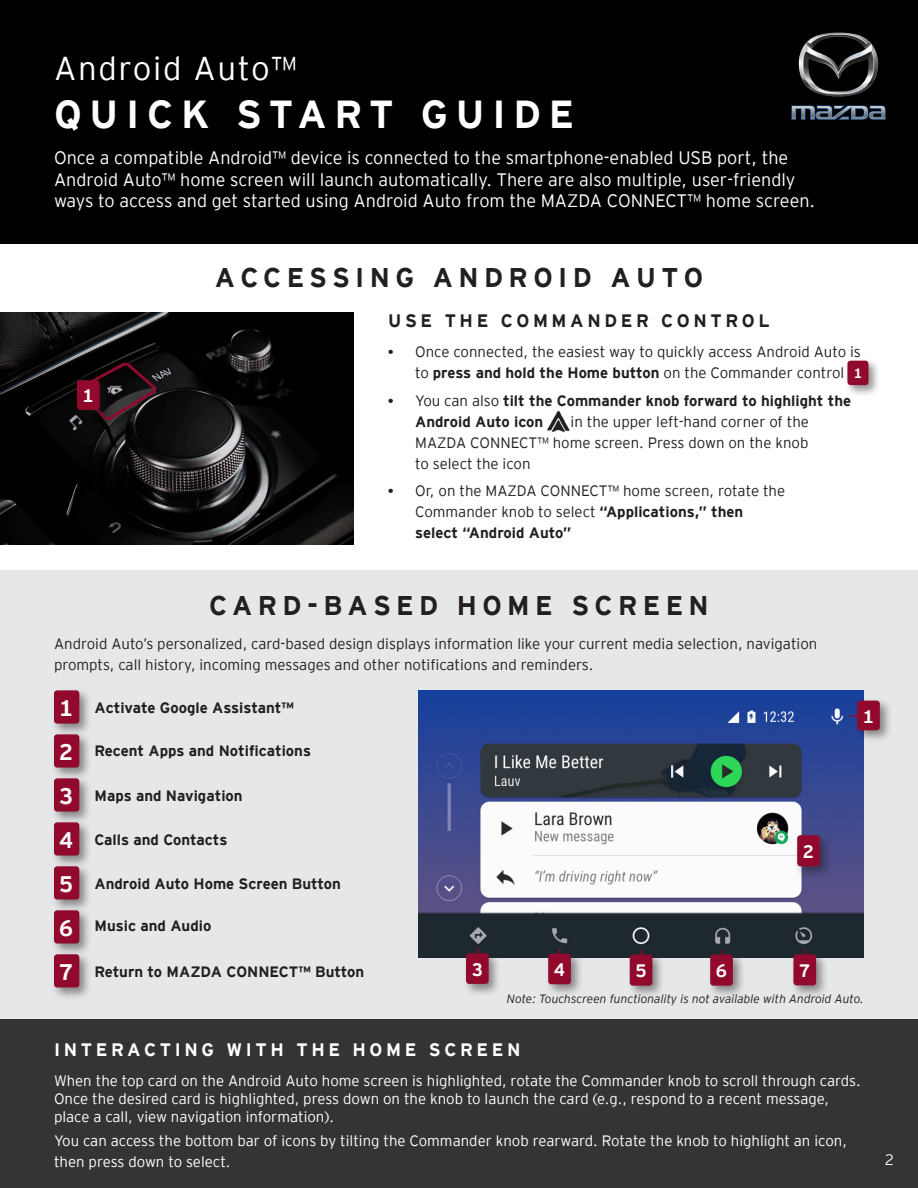
<style>
.page{position:relative;width:918px;height:1188px;background:#fff}
.page>*{position:absolute;margin:0;border:0;box-sizing:border-box;transform-origin:0 0}
.t1{font:700 39px "Interstate Mazda";letter-spacing:.2em;color:#fff}
.t2{font:300 33px "Interstate Mazda";letter-spacing:.05em;color:#fff}
.Heading{font:700 27px "Interstate Mazda";letter-spacing:.2em;color:#231f20}
.Larger_Subheading{font:700 22.5px "Interstate Mazda";color:#fff}
.Intro_paragraph_body{font:300 18px/21.6px "Interstate Mazda";color:#fff}
.Subheading{font:700 18px "Interstate Mazda";letter-spacing:.2em;color:#fff}
.Subheading-2{font:700 18px "Interstate Mazda";letter-spacing:.2em;color:#231f20}
.Larger_Subheading-2{font:700 18px "Interstate Mazda";color:#fff}
.Body_Copy{font:300 15px/21px "Interstate Mazda";color:#231f20}
.Body_Copy-2{font:300 15px/18px "Interstate Mazda";color:#fff}
.Body_Copy-3{font:700 15px/21px "Interstate Mazda";color:#231f20}
.Body_Copy-4{font:700 13.5px "Interstate Mazda";color:#fff}
.Body_Copy-5{font:italic 300 12px "Interstate Mazda";color:#231f20}
.s1{font-family:"Arial";font-weight:700}
.s2{font-weight:700}
.s3{font-family:"Arial"}
.s4{font-weight:300}
</style>
<div class="page">
<div style="left:0;top:0;width:918px;height:244px;background:#000"></div>
<img style="left:791px;top:32px;width:95px;height:88px">
<div style="left:0;top:570px;width:918px;height:449px;background:#e6e7e9"></div>
<div style="left:0;top:1019px;width:918px;height:169px;background:#343434"></div>
<div style="left:50px;top:687px;width:42px;height:50px;background:#231f20;opacity:.5"></div>
<div style="left:54px;top:690px;width:25px;height:34px;background:#910a2d;border-radius:3px"></div>
<div style="left:50px;top:731px;width:42px;height:49px;background:#231f20;opacity:.5"></div>
<div style="left:54px;top:734px;width:25px;height:34px;background:#910a2d;border-radius:3px"></div>
<div style="left:50px;top:775px;width:42px;height:49px;background:#231f20;opacity:.5"></div>
<div style="left:54px;top:778px;width:25px;height:34px;background:#910a2d;border-radius:3px"></div>
<img style="left:419px;top:691px;width:445px;height:267px">
<div style="left:50px;top:819px;width:42px;height:49px;background:#231f20;opacity:.5"></div>
<div style="left:54px;top:822px;width:25px;height:34px;background:#910a2d;border-radius:3px"></div>
<div style="left:50px;top:863px;width:42px;height:49px;background:#231f20;opacity:.5"></div>
<div style="left:54px;top:866px;width:25px;height:34px;background:#910a2d;border-radius:3px"></div>
<div style="left:50px;top:907px;width:42px;height:49px;background:#231f20;opacity:.5"></div>
<div style="left:54px;top:910px;width:25px;height:34px;background:#910a2d;border-radius:3px"></div>
<div style="left:50px;top:951px;width:42px;height:49px;background:#231f20;opacity:.5"></div>
<div style="left:54px;top:954px;width:25px;height:34px;background:#910a2d;border-radius:3px"></div>
<div style="left:853px;top:697px;width:40px;height:47px;background:#231f20;opacity:.5"></div>
<div style="left:857px;top:701px;width:23px;height:29px;background:#910a2d;border-radius:3px"></div>
<div style="left:793px;top:832px;width:40px;height:47px;background:#231f20;opacity:.5"></div>
<div style="left:797px;top:835px;width:23px;height:31px;background:#910a2d;border-radius:3px"></div>
<div style="left:544px;top:950px;width:40px;height:47px;background:#231f20;opacity:.5"></div>
<div style="left:548px;top:954px;width:23px;height:30px;background:#910a2d;border-radius:3px"></div>
<div style="left:790px;top:951px;width:39px;height:47px;background:#231f20;opacity:.5"></div>
<div style="left:793px;top:954px;width:23px;height:31px;background:#910a2d;border-radius:3px"></div>
<div style="left:706px;top:951px;width:40px;height:48px;background:#231f20;opacity:.5"></div>
<div style="left:710px;top:955px;width:23px;height:31px;background:#910a2d;border-radius:3px"></div>
<div style="left:626px;top:951px;width:39px;height:48px;background:#231f20;opacity:.5"></div>
<div style="left:630px;top:955px;width:22px;height:31px;background:#910a2d;border-radius:3px"></div>
<svg style="left:850px;top:715px;width:7px;height:2px"></svg>
<img style="left:547px;top:410px;width:23px;height:23px">
<div style="left:462px;top:950px;width:40px;height:47px;background:#231f20;opacity:.5"></div>
<div style="left:466px;top:953px;width:23px;height:31px;background:#910a2d;border-radius:3px"></div>
<div style="left:845px;top:358px;width:36px;height:40px;background:#231f20;opacity:.5"></div>
<div style="left:847px;top:361px;width:21px;height:24px;background:#910a2d;border-radius:3px"></div>
<img style="left:0;top:312px;width:354px;height:232px">
<svg style="left:77px;top:363px;width:80px;height:59px"></svg>
<div style="left:73px;top:377px;width:40px;height:46px;background:#231f20;opacity:.5"></div>
<div style="left:77px;top:380px;width:23px;height:30px;background:#910a2d;border-radius:3px"></div>
<h2 class="t2" style="left:54px;top:45px;width:244px">Android Auto™</h2>
<h1 class="t1" style="left:54px;top:86px;width:522px">QUICK START GUIDE</h1>
<p class="Intro_paragraph_body" style="left:54px;top:146px;width:763px">Once a compatible Android™ device is connected to the smartphone-enabled USB port, the<br>Android Auto™ home screen will launch automatically. There are also multiple, user-friendly ways to access and get started using Android Auto from the MAZDA CONNECT™ home screen.</p>
<p class="Larger_Subheading-2" style="left:83px;top:383px;width:13px">1</p>
<p class="Heading" style="left:215px;top:258px;width:490px">ACCESSING ANDROID AUTO</p>
<p class="Subheading-2" style="left:388px;top:308px;width:383px">USE THE COMMANDER CONTROL</p>
<p class="Body_Copy" style="left:415px;top:340px;width:447px;text-indent:-27px"><span class="s1">•</span> Once connected, the easiest way to quickly access Android Auto is to <span class="s2">press and hold the Home button</span> on the Commander control</p>
<p class="Body_Copy-3" style="left:415px;top:389px;width:438px;text-indent:-27px"><span class="s3">•</span> <span class="s4">You can also</span> tilt the Commander knob forward to highlight the<br>Android Auto icon</p>
<p class="Body_Copy-4" style="left:854px;top:364px;width:10px">1</p>
<p class="Body_Copy" style="left:415px;top:410px;width:395px;text-align:justify;text-indent:155px">in the upper left-hand corner of the MAZDA CONNECT™ home screen. Press down on the knob to select the icon</p>
<p class="Body_Copy" style="left:415px;top:480px;width:372px;text-indent:-27px"><span class="s1">•</span> Or, on the MAZDA CONNECT™ home screen, rotate the<br>Commander knob to select <span class="s2">“Applications,” then select “Android Auto”</span></p>
<p class="Heading" style="left:209px;top:586px;width:501px">CARD-BASED HOME SCREEN</p>
<p class="Body_Copy" style="left:54px;top:633px;width:765px">Android Auto’s personalized, card-based design displays information like your current media selection, navigation prompts, call history, incoming messages and other notifications and reminders.</p>
<p class="Larger_Subheading" style="left:59px;top:692px;width:15px">1</p>
<p class="Larger_Subheading" style="left:59px;top:736px;width:15px">2</p>
<p class="Larger_Subheading" style="left:59px;top:780px;width:15px">3</p>
<p class="Larger_Subheading" style="left:59px;top:824px;width:15px">4</p>
<p class="Larger_Subheading" style="left:59px;top:868px;width:15px">5</p>
<p class="Larger_Subheading" style="left:59px;top:912px;width:15px">6</p>
<p class="Larger_Subheading" style="left:59px;top:956px;width:15px">7</p>
<p class="Body_Copy-3" style="left:94px;top:696px;width:201px">Activate Google Assistant™</p>
<p class="Body_Copy-3" style="left:94px;top:739px;width:218px">Recent Apps and Notifications</p>
<p class="Body_Copy-3" style="left:94px;top:784px;width:150px">Maps and Navigation</p>
<p class="Body_Copy-3" style="left:94px;top:828px;width:135px">Calls and Contacts</p>
<p class="Body_Copy-3" style="left:94px;top:872px;width:248px">Android Auto Home Screen Button</p>
<p class="Body_Copy-3" style="left:94px;top:914px;width:118px">Music and Audio</p>
<p class="Body_Copy-3" style="left:94px;top:960px;width:271px">Return to MAZDA CONNECT™ Button</p>
<p class="Larger_Subheading-2" style="left:803px;top:839px;width:13px">2</p>
<p class="Larger_Subheading-2" style="left:472px;top:956px;width:13px">3</p>
<p class="Larger_Subheading-2" style="left:554px;top:957px;width:13px">4</p>
<p class="Larger_Subheading-2" style="left:635px;top:958px;width:13px">5</p>
<p class="Larger_Subheading-2" style="left:716px;top:958px;width:13px">6</p>
<p class="Larger_Subheading-2" style="left:799px;top:958px;width:13px">7</p>
<p class="Larger_Subheading-2" style="left:863px;top:703px;width:13px">1</p>
<p class="Body_Copy-5" style="left:507px;top:991px;width:359px">Note: Touchscreen functionality is not available with Android Auto.</p>
<p class="Subheading" style="left:54px;top:1036px;width:468px">INTERACTING WITH THE HOME SCREEN</p>
<p class="Body_Copy-2" style="left:54px;top:1070px;width:808px">When the top card on the Android Auto home screen is highlighted, rotate the Commander knob to scroll through cards.<br>Once the desired card is highlighted, press down on the knob to launch the card (e.g., respond to a recent message, place a call, view navigation information).</p>
<p class="Body_Copy-2" style="left:54px;top:1129px;width:795px;line-height:21px">You can access the bottom bar of icons by tilting the Commander knob rearward. Rotate the knob to highlight an icon, then press down to select.</p>
<p class="Body_Copy-2" style="left:885px;top:1150px;width:11px">2</p>
</div>
